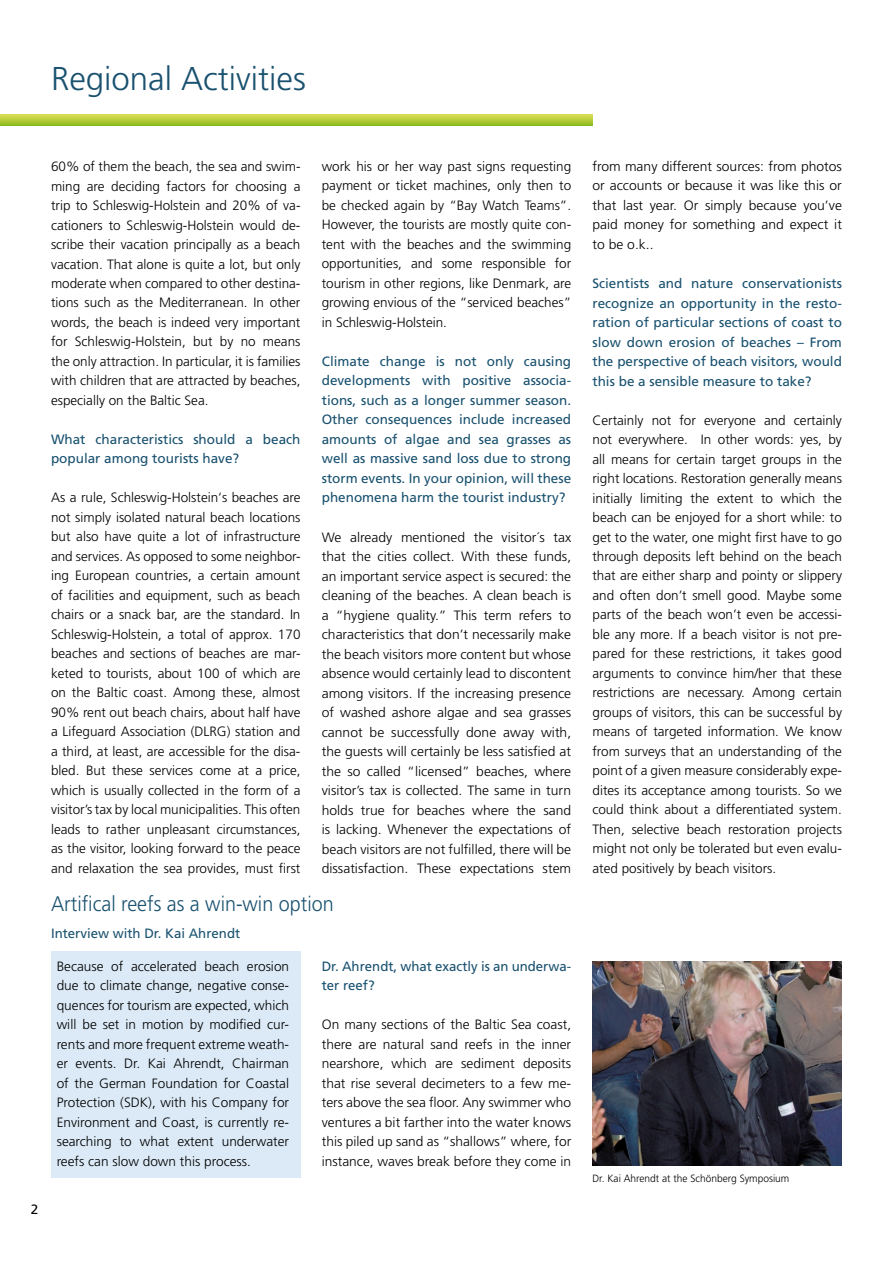
<style>
.page{position:relative;width:893px;height:1263px;background:#fff}
.page>*{position:absolute;margin:0;border:0;box-sizing:border-box;transform-origin:0 0}
.t1{font:300 33px "Frutiger";color:#19516f}
.t2{font:300 21px "Frutiger";color:#19516f;scale:.94 1}
.t3{font:300 13.5px/19.5px "Frutiger";color:#000;text-align:justify}
.t4{font:13.5px/19.5px "Frutiger";color:#19516f}
.t5{font:13.5px "Frutiger";color:#000}
.t6{font:300 10.5px "Frutiger";color:#000}
</style>
<div class="page">
<svg style="left:0;top:115px;width:592px;height:10px"></svg>
<div style="left:51px;top:951px;width:249px;height:227px;background:#dbeaf6"></div>
<img style="left:592px;top:961px;width:250px;height:205px">
<h1 class="t1" style="left:51px;top:60px;width:256px">Regional Activities</h1>
<p class="t3" style="left:51px;top:157px;width:251px">60% of them the beach, the sea and swim&shy;ming are deciding factors for choosing a trip to Schleswig-Holstein and 20% of va&shy;cationers to Schleswig-Holstein would de&shy;scribe their vacation principally as a beach vacation. That alone is quite a lot, but only moderate when compared to other destina&shy;tions such as the Mediterranean. In other words, the beach is indeed very important for Schleswig-Holstein, but by no means the only attraction. In particular, it is families with children that are attracted by beaches, especially on the Baltic Sea.</p>
<p class="t4" style="left:51px;top:429px;width:251px">What characteristics should a beach popular among tourists have?</p>
<p class="t3" style="left:51px;top:488px;width:251px">As a rule, Schleswig-Holstein‘s beaches are not simply isolated natural beach locations but also have quite a lot of infrastructure and services. As opposed to some neighbor&shy;ing European countries, a certain amount of facilities and equipment, such as beach chairs or a snack bar, are the standard. In Schleswig-Holstein, a total of approx. 170 beaches and sections of beaches are mar&shy;keted to tourists, about 100 of which are on the Baltic coast. Among these, almost 90% rent out beach chairs, about half have a Lifeguard Association (DLRG) station and a third, at least, are accessible for the disa&shy;bled. But these services come at a price, which is usually collected in the form of a visitor’s tax by local municipalities. This often leads to rather unpleasant circumstances, as the visitor, looking forward to the peace and relaxation the sea provides, must first</p>
<p class="t3" style="left:322px;top:156px;width:251px">work his or her way past signs requesting payment or ticket machines, only then to be checked again by “Bay Watch Teams”.<br>However, the tourists are mostly quite con&shy;tent with the beaches and the swimming opportunities, and some responsible for tourism in other regions, like Denmark, are growing envious of the “serviced beaches” in Schleswig-Holstein.</p>
<p class="t4" style="left:322px;top:351px;width:251px;text-align:justify">Climate change is not only causing developments with positive associa&shy;tions, such as a longer summer season.<br>Other consequences include increased amounts of algae and sea grasses as well as massive sand loss due to strong storm events. In your opinion, will these phenomena harm the tourist industry?</p>
<p class="t3" style="left:322px;top:527px;width:251px">We already mentioned the visitor´s tax that the cities collect. With these funds, an important service aspect is secured: the cleaning of the beaches. A clean beach is a “hygiene quality.” This term refers to characteristics that don’t necessarily make the beach visitors more content but whose absence would certainly lead to discontent among visitors. If the increasing presence of washed ashore algae and sea grasses cannot be successfully done away with, the guests will certainly be less satisfied at the so called “licensed” beaches, where visitor’s tax is collected. The same in turn holds true for beaches where the sand is lacking. Whenever the expectations of beach visitors are not fulfilled, there will be dissatisfaction. These expectations stem</p>
<h2 class="t2" style="left:51px;top:891px;width:302px">Artifical reefs as a win-win option</h2>
<p class="t4" style="left:51px;top:923px;width:191px">Interview with Dr. Kai Ahrendt</p>
<p class="t3" style="left:57px;top:956px;width:234px">Because of accelerated beach erosion due to climate change, negative conse&shy;quences for tourism are expected, which will be set in motion by modified cur&shy;rents and more frequent extreme weath&shy;er events. Dr. Kai Ahrendt, Chairman of the German Foundation for Coastal Protection (SDK), with his Company for Environment and Coast, is currently re&shy;searching to what extent underwater reefs can slow down this process.</p>
<p class="t4" style="left:322px;top:956px;width:251px">Dr. Ahrendt, what exactly is an underwa&shy;ter reef?</p>
<p class="t3" style="left:322px;top:1015px;width:251px">On many sections of the Baltic Sea coast, there are natural sand reefs in the inner nearshore, which are sediment deposits that rise several decimeters to a few me&shy;ters above the sea floor. Any swimmer who ventures a bit farther into the water knows this piled up sand as “shallows” where, for instance, waves break before they come in</p>
<p class="t5" style="left:31px;top:1201px;width:9px">2</p>
<p class="t3" style="left:592px;top:156px;width:251px">from many different sources: from photos or accounts or because it was like this or that last year. Or simply because you’ve paid money for something and expect it to be o.k..</p>
<p class="t4" style="left:592px;top:273px;width:251px;text-align:justify">Scientists and nature conservationists recognize an opportunity in the resto&shy;ration of particular sections of coast to slow down erosion of beaches – From the perspective of beach visitors, would this be a sensible measure to take?</p>
<p class="t3" style="left:592px;top:410px;width:251px">Certainly not for everyone and certainly not everywhere. In other words: yes, by all means for certain target groups in the right locations. Restoration generally means initially limiting the extent to which the beach can be enjoyed for a short while: to get to the water, one might first have to go through deposits left behind on the beach that are either sharp and pointy or slippery and often don’t smell good. Maybe some parts of the beach won’t even be accessi&shy;ble any more. If a beach visitor is not pre&shy;pared for these restrictions, it takes good arguments to convince him/her that these restrictions are necessary. Among certain groups of visitors, this can be successful by means of targeted information. We know from surveys that an understanding of the point of a given measure considerably expe&shy;dites its acceptance among tourists. So we could think about a differentiated system.<br>Then, selective beach restoration projects might not only be tolerated but even evalu&shy;ated positively by beach visitors.</p>
<p class="t6" style="left:592px;top:1172px;width:198px">Dr. Kai Ahrendt at the Schönberg Symposium</p>
</div>
